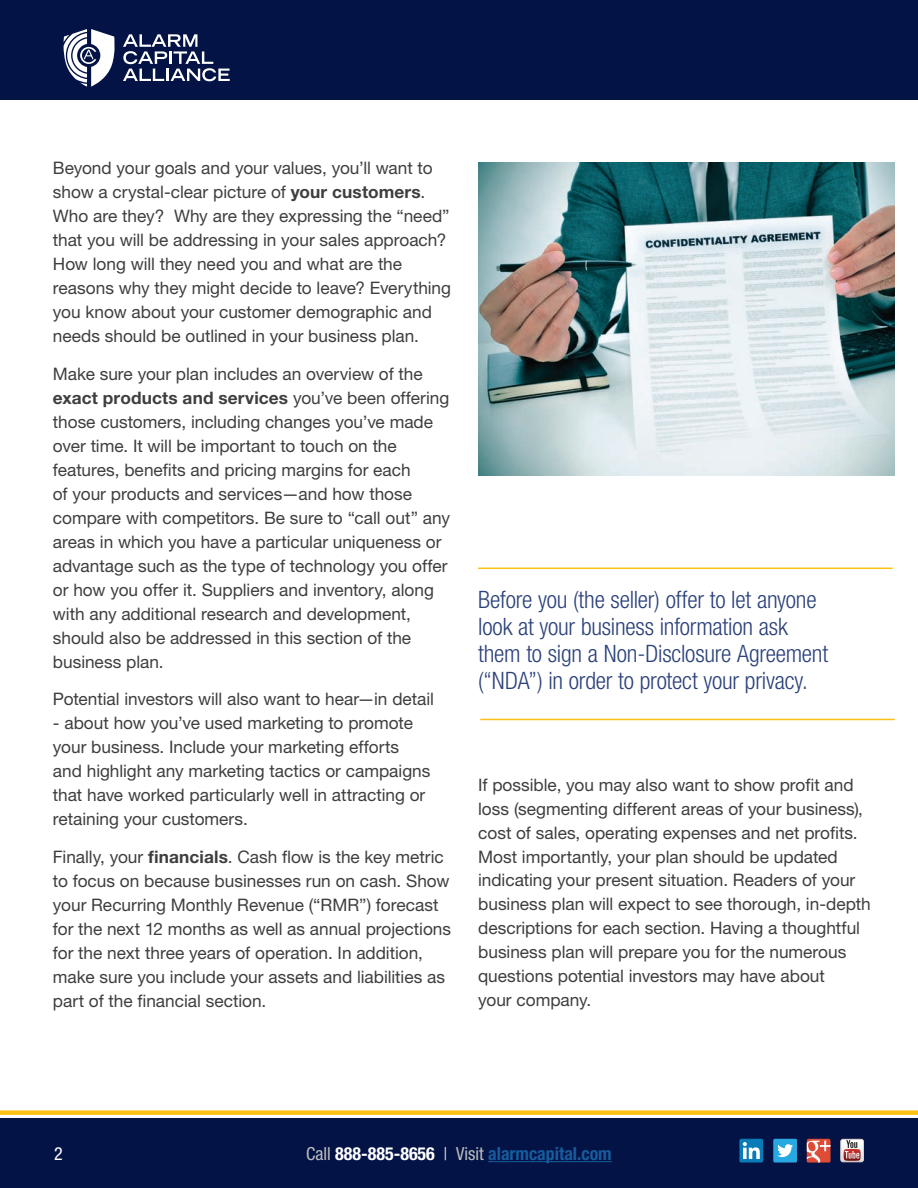
<style>
.page{position:relative;width:918px;height:1188px;background:#fff}
.page>*{position:absolute;margin:0;border:0;box-sizing:border-box;transform-origin:0 0}
.t1{font:300 condensed 24px/27px "Helvetica Neue LT Std";letter-spacing:-.01em;color:#2c427b}
.t2{font:700 condensed 18px "Helvetica Neue LT Std";color:#175d9e}
.t3{font:condensed 18px "Helvetica Neue LT Std";color:#fff}
.t4{font:17.25px/24px "Helvetica Neue LT Std";color:#3e3e3f}
.s1{font-weight:700}
.s2{font-weight:400;color:#bcbdc0}
.s3{color:#fff}
.s4{font-weight:300;color:#fff}
</style>
<div class="page">
<div style="left:0;top:0;width:918px;height:99px;background:#041345"></div>
<div style="left:0;top:1119px;width:918px;height:69px;background:#041345"></div>
<hr style="left:488px;top:1161px;width:124px;height:1px;background:#175d9e">
<img style="left:840px;top:1139px;width:24px;height:24px">
<div style="left:841px;top:1139px;width:23px;height:23px;border:1px solid #dcd5d1;border-radius:2px"></div>
<svg style="left:841px;top:1139px;width:22px;height:23px"></svg>
<div style="left:739px;top:1139px;width:24px;height:24px;background:#097bb7;border-radius:2px"></div>
<svg style="left:743px;top:1142px;width:17px;height:17px"></svg>
<div style="left:773px;top:1139px;width:24px;height:24px;background:#27a8e0;border-radius:2px"></div>
<svg style="left:777px;top:1144px;width:16px;height:13px"></svg>
<svg style="left:807px;top:1139px;width:24px;height:24px"></svg>
<svg style="left:123px;top:34px;width:107px;height:47px"></svg>
<svg style="left:64px;top:29px;width:51px;height:58px"></svg>
<div style="left:0;top:1110px;width:918px;height:5px;background:#fbc112"></div>
<img style="left:478px;top:162px;width:417px;height:313px">
<hr style="left:478px;top:568px;width:415px;height:1px;background:#fbc112">
<hr style="left:480px;top:719px;width:415px;height:1px;background:#fbc112">
<p class="t4" style="left:53px;top:156px;width:400px">Beyond your goals and your values, you’ll want to show a crystal-clear picture of <span class="s1">your customers</span>.<br>Who are they? Why are they expressing the “need” that you will be addressing in your sales approach?<br>How long will they need you and what are the reasons why they might decide to leave? Everything you know about your customer demographic and needs should be outlined in your business plan.</p>
<p class="t4" style="left:53px;top:361px;width:399px">Make sure your plan includes an overview of the <span class="s1">exact products and services</span> you’ve been offering those customers, including changes you’ve made over time. It will be important to touch on the features, benefits and pricing margins for each<br>of your products and services—and how those compare with competitors. Be sure to “call out” any areas in which you have a particular uniqueness or advantage such as the type of technology you offer or how you offer it. Suppliers and inventory, along with any additional research and development, should also be addressed in this section of the business plan.</p>
<p class="t4" style="left:53px;top:687px;width:383px">Potential investors will also want to hear—in detail</p>
<p class="t4" style="left:53px;top:711px;width:379px">- about how you’ve used marketing to promote your business. Include your marketing efforts and highlight any marketing tactics or campaigns that have worked particularly well in attracting or retaining your customers.</p>
<p class="t4" style="left:53px;top:844px;width:400px">Finally, your <span class="s1">financials</span>. Cash flow is the key metric to focus on because businesses run on cash. Show your Recurring Monthly Revenue (“RMR”) forecast for the next 12 months as well as annual projections for the next three years of operation. In addition, make sure you include your assets and liabilities as part of the financial section.</p>
<h1 class="t1" style="left:478px;top:585px;width:351px">Before you (the seller) offer to let anyone look at your business information ask them to sign a Non-Disclosure Agreement (“NDA”) in order to protect your privacy.</h1>
<p class="t4" style="left:478px;top:772px;width:394px">If possible, you may also want to show profit and loss (segmenting different areas of your business), cost of sales, operating expenses and net profits.<br>Most importantly, your plan should be updated indicating your present situation. Readers of your business plan will expect to see thorough, in-depth descriptions for each section. Having a thoughtful business plan will prepare you for the numerous questions potential investors may have about<br>your company.</p>
<p class="t3" style="left:54px;top:1143px;width:10px">2</p>
<p class="t2" style="left:306px;top:1143px;width:307px"><span class="s2">Call</span> <span class="s3">888-885-8656</span> <span class="s4">|</span> <span class="s2">Visit</span> alarmcapital.com</p>
</div>
